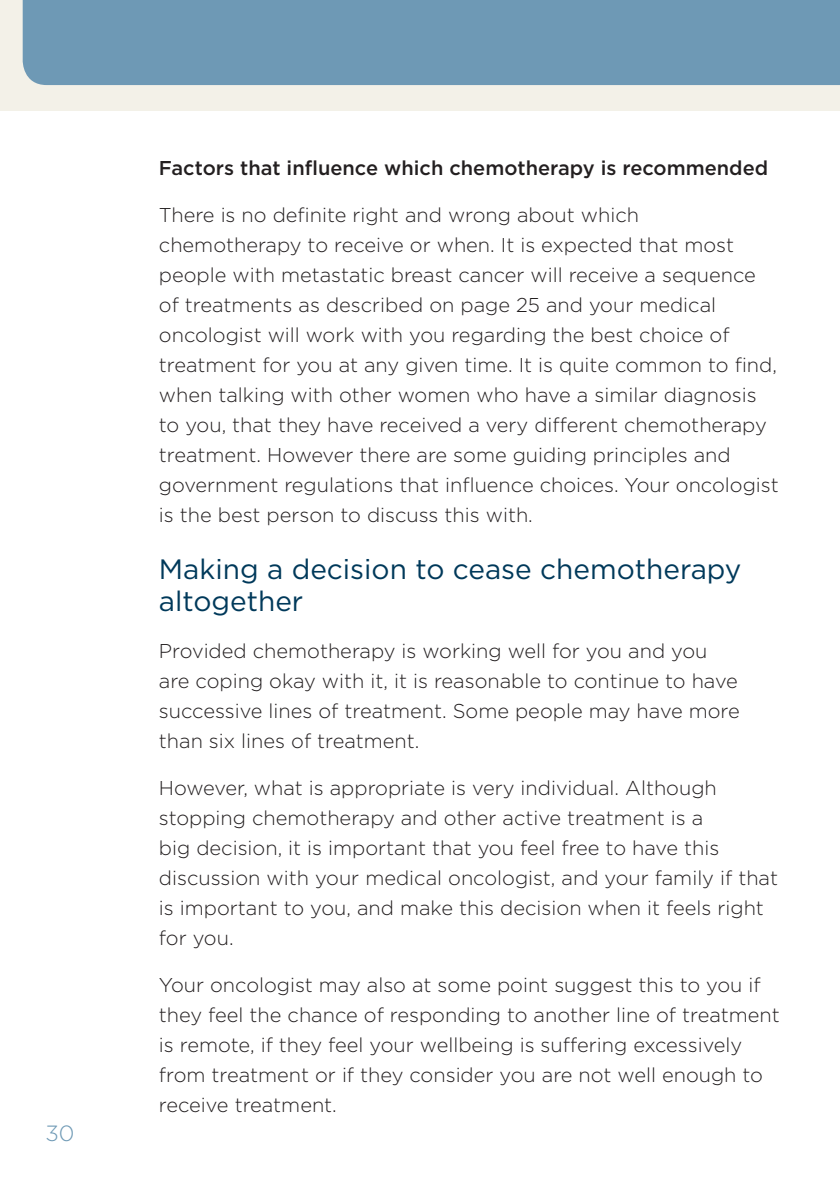
<style>
.page{position:relative;width:840px;height:1191px;background:#fff}
.page>*{position:absolute;margin:0;border:0;box-sizing:border-box;transform-origin:0 0}
.Body{font:28px/32px "Gotham";color:#00395a}
.t1{font:300 22px "Gotham";color:#6e99b5}
.Body-2{font:300 20px/30px "Gotham";color:#231f20}
.Body-3{font:500 20px "Gotham";color:#231f20}
</style>
<div class="page">
<div style="left:0;top:0;width:839px;height:111px;background:#f3f1e8"></div>
<div style="left:23px;top:0;width:816px;height:85px;background:#6e99b5"></div>
<p class="t1" style="left:45px;top:1118px;width:31px">30</p>
<p class="Body-3" style="left:159px;top:155px;width:610px">Factors that influence which chemotherapy is recommended</p>
<p class="Body-2" style="left:159px;top:199px;width:621px">There is no definite right and wrong about which chemotherapy to receive or when. It is expected that most people with metastatic breast cancer will receive a sequence of treatments as described on page 25 and your medical oncologist will work with you regarding the best choice of treatment for you at any given time. It is quite common to find, when talking with other women who have a similar diagnosis to you, that they have received a very different chemotherapy treatment. However there are some guiding principles and government regulations that influence choices. Your oncologist is the best person to discuss this with.</p>
<p class="Body" style="left:159px;top:552px;width:583px">Making a decision to cease chemotherapy altogether</p>
<p class="Body-2" style="left:159px;top:635px;width:582px">Provided chemotherapy is working well for you and you are coping okay with it, it is reasonable to continue to have successive lines of treatment. Some people may have more than six lines of treatment.</p>
<p class="Body-2" style="left:159px;top:772px;width:620px">However, what is appropriate is very individual. Although stopping chemotherapy and other active treatment is a<br>big decision, it is important that you feel free to have this discussion with your medical oncologist, and your family if that is important to you, and make this decision when it feels right for you.</p>
<p class="Body-2" style="left:159px;top:969px;width:622px">Your oncologist may also at some point suggest this to you if they feel the chance of responding to another line of treatment is remote, if they feel your wellbeing is suffering excessively from treatment or if they consider you are not well enough to receive treatment.</p>
</div>
